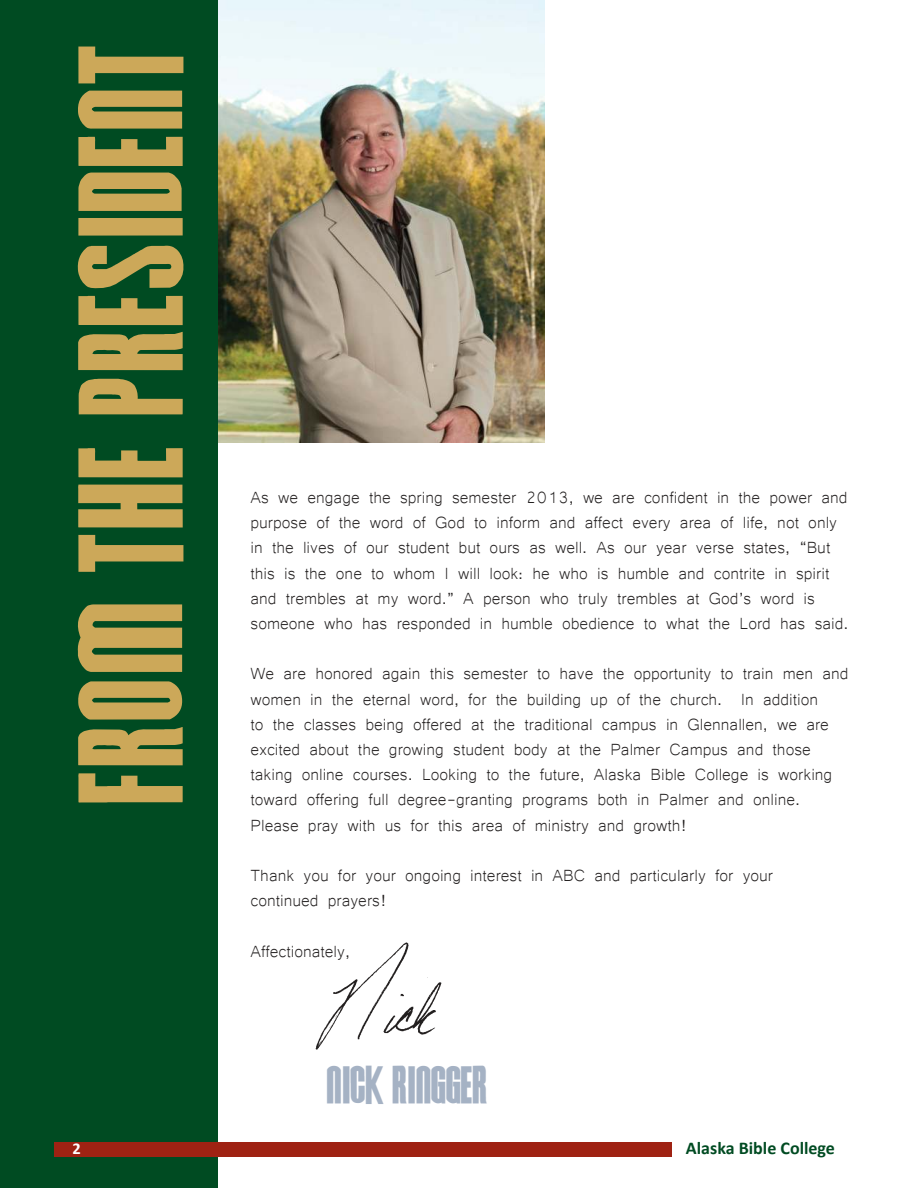
<style>
.page{position:relative;width:918px;height:1188px;background:#fff}
.page>*{position:absolute;margin:0;border:0;box-sizing:border-box;transform-origin:0 0}
.t1{font:108px "Hursheys";letter-spacing:.04em;color:#cca859}
.t2{font:39px "Hursheys";color:#a5b2c4}
.t3{font:21px/25.2px "Microsoft Yi Baiti";color:#221f1f}
.t4{font:700 18px "Calibri";color:#004b22}
.t5{font:700 16.5px "Calibri";color:#fff}
</style>
<div class="page">
<img style="left:217px;top:0;width:328px;height:443px">
<div style="left:0;top:0;width:217px;height:1188px;background:#004b22"></div>
<img style="left:315px;top:943px;width:127px;height:107px">
<div style="left:55px;top:1142px;width:617px;height:15px;background:#9f2213"></div>
<h1 class="t1" style="left:75px;top:804px;width:761px;rotate:-90deg">FROM THE PRESIDENT</h1>
<p class="t3" style="left:251px;top:484px;width:599px">As we engage the spring semester 2013, we are confident in the power and purpose of the word of God to inform and affect every area of life, not only in the lives of our student but ours as well. As our year verse states, “But this is the one to whom I will look: he who is humble and contrite in spirit and trembles at my word.” A person who truly trembles at God’s word is someone who has responded in humble obedience to what the Lord has said.</p>
<p class="t3" style="left:251px;top:661px;width:599px">We are honored again this semester to have the opportunity to train men and women in the eternal word, for the building up of the church. In addition<br>to the classes being offered at the traditional campus in Glennallen, we are excited about the growing student body at the Palmer Campus and those taking online courses. Looking to the future, Alaska Bible College is working toward offering full degree-granting programs both in Palmer and online.<br>Please pray with us for this area of ministry and growth!</p>
<p class="t3" style="left:251px;top:862px;width:524px">Thank you for your ongoing interest in ABC and particularly for your continued prayers!</p>
<p class="t3" style="left:251px;top:938px;width:101px">Affectionately,</p>
<h2 class="t2" style="left:326px;top:1065px;width:163px">NICK RINGGER</h2>
<p class="t5" style="left:73px;top:1138px;width:10px">2</p>
<p class="t4" style="left:686px;top:1137px;width:150px">Alaska Bible College</p>
</div>
